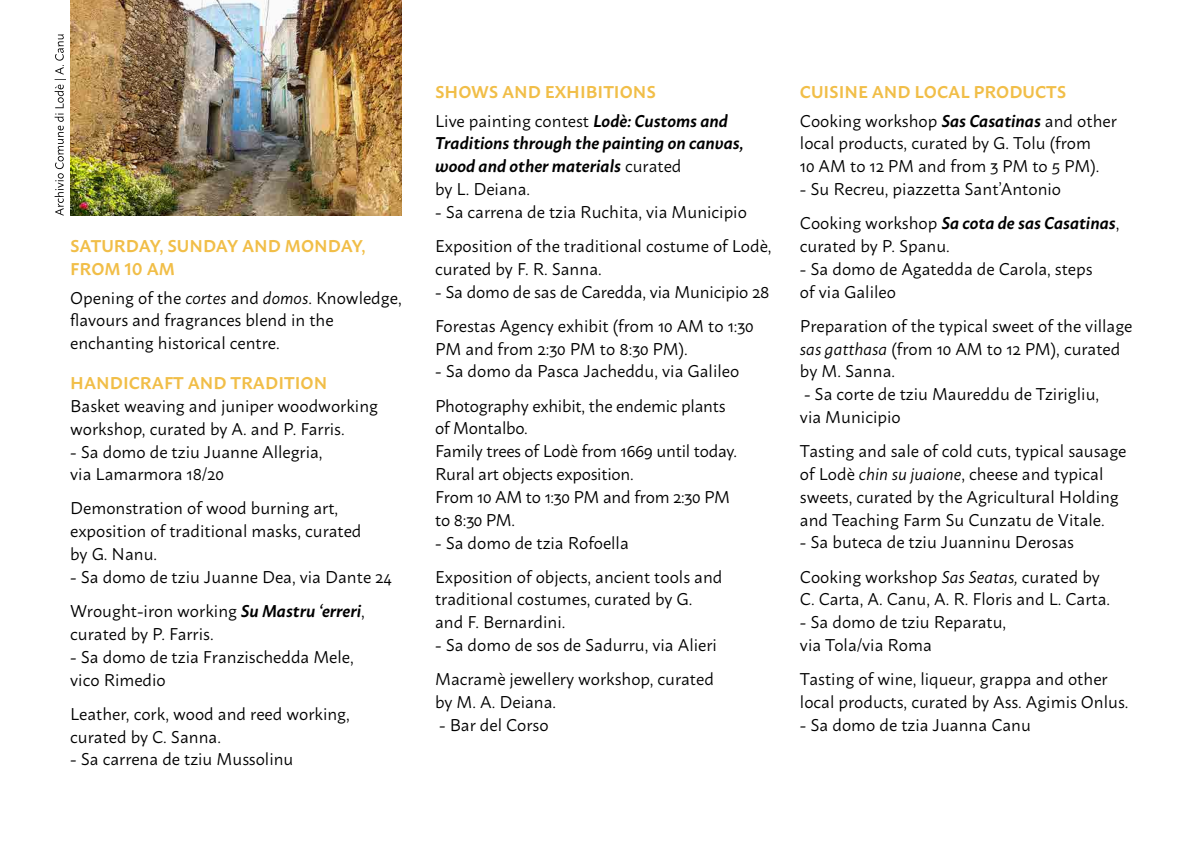
<style>
.page{position:relative;width:1191px;height:851px;background:#fff}
.page>*{position:absolute;margin:0;border:0;box-sizing:border-box;transform-origin:0 0}
.t1{font:17px/22.8px "Macho";color:#000}
.t2{font:600 17px/28.4px "Macho";color:#f1be48}
.t3{font:italic 600 17px/22.8px "Macho";color:#000}
.s1{font-style:italic}
.s2{font-weight:600;font-style:italic}
.s3{font-weight:400;color:#000}
.s4{font-style:italic;color:#000}
.s5{font-weight:400;font-style:normal}
</style>
<div class="page">
<img style="left:70px;top:0;width:331px;height:216px">
<svg style="left:54px;top:34px;width:12px;height:182px"></svg>
<p class="t2" style="left:70px;top:233px;width:297px;line-height:22.8px">SATURDAY, SUNDAY AND MONDAY,<br>FROM 10 AM</p>
<p class="t1" style="left:70px;top:284px;width:333px">Opening of the <span class="s1">cortes</span> and <span class="s1">domos</span>. Knowledge, flavours and fragrances blend in the enchanting historical centre.</p>
<p class="t2" style="left:70px;top:367px;width:258px">HANDICRAFT AND TRADITION</p>
<p class="t1" style="left:70px;top:393px;width:309px">Basket weaving and juniper woodworking workshop, curated by A. and P. Farris.</p>
<p class="t1" style="left:70px;top:438px;width:254px">- Sa domo de tziu Juanne Allegria, via Lamarmora 18/20</p>
<p class="t1" style="left:70px;top:495px;width:293px">Demonstration of wood burning art, exposition of traditional masks, curated by G. Nanu.</p>
<p class="t1" style="left:70px;top:558px;width:323px;line-height:34.2px">- Sa domo de tziu Juanne Dea, via Dante 24<br>Wrought-iron working <span class="s2">Su Mastru ‘erreri</span>,</p>
<p class="t1" style="left:70px;top:620px;width:145px">curated by P. Farris.</p>
<p class="t1" style="left:70px;top:643px;width:285px">- Sa domo de tzia Franzischedda Mele, vico Rimedio</p>
<p class="t1" style="left:70px;top:700px;width:281px">Leather, cork, wood and reed working, curated by C. Sanna.</p>
<p class="t1" style="left:70px;top:746px;width:225px">- Sa carrena de tziu Mussolinu</p>
<p class="t2" style="left:435px;top:76px;width:294px">SHOWS AND EXHIBITIONS<br><span class="s3">Live painting contest</span> <span class="s4">Lodè: Customs and</span></p>
<p class="t3" style="left:435px;top:131px;width:310px">Traditions through the painting on canvas, wood and other materials <span class="s5">curated<br>by L. Deiana.</span></p>
<p class="t1" style="left:435px;top:193px;width:338px;line-height:34.2px">- Sa carrena de tzia Ruchita, via Municipio<br>Exposition of the traditional costume of Lodè,</p>
<p class="t1" style="left:435px;top:256px;width:168px">curated by F. R. Sanna.</p>
<p class="t1" style="left:435px;top:273px;width:336px;line-height:34.2px">- Sa domo de sas de Caredda, via Municipio 28<br>Forestas Agency exhibit (from 10 AM to 1:30</p>
<p class="t1" style="left:435px;top:335px;width:254px">PM and from 2:30 PM to 8:30 PM).</p>
<p class="t1" style="left:435px;top:352px;width:306px;line-height:34.2px">- Sa domo da Pasca Jacheddu, via Galileo<br>Photography exhibit, the endemic plants</p>
<p class="t1" style="left:435px;top:415px;width:304px">of Montalbo.<br>Family trees of Lodè from 1669 until today.<br>Rural art objects exposition.<br>From 10 AM to 1:30 PM and from 2:30 PM to 8:30 PM.</p>
<p class="t1" style="left:435px;top:523px;width:289px;line-height:34.2px">- Sa domo de tzia Rofoella<br>Exposition of objects, ancient tools and</p>
<p class="t1" style="left:435px;top:586px;width:259px">traditional costumes, curated by G. and F. Bernardini.</p>
<p class="t1" style="left:435px;top:626px;width:283px;line-height:34.2px">- Sa domo de sos de Sadurru, via Alieri<br>Macramè jewellery workshop, curated</p>
<p class="t1" style="left:435px;top:688px;width:123px">by M. A. Deiana.</p>
<p class="t1" style="left:439px;top:711px;width:111px">- Bar del Corso</p>
<p class="t2" style="left:800px;top:76px;width:318px">CUISINE AND LOCAL PRODUCTS<br><span class="s3">Cooking workshop</span> <span class="s4">Sas Casatinas</span> <span class="s3">and other</span></p>
<p class="t1" style="left:800px;top:130px;width:301px">local products, curated by G. Tolu (from<br>10 AM to 12 PM and from 3 PM to 5 PM).</p>
<p class="t1" style="left:800px;top:170px;width:321px;line-height:34.2px">- Su Recreu, piazzetta Sant’Antonio<br>Cooking workshop <span class="s2">Sa cota de sas Casatinas</span>,</p>
<p class="t1" style="left:800px;top:233px;width:151px">curated by P. Spanu.</p>
<p class="t1" style="left:800px;top:256px;width:294px">- Sa domo de Agatedda de Carola, steps of via Galileo</p>
<p class="t1" style="left:800px;top:312px;width:334px">Preparation of the typical sweet of the village <span class="s1">sas gatthasa</span> (from 10 AM to 12 PM), curated by M. Sanna.</p>
<p class="t1" style="left:800px;top:381px;width:301px">- Sa corte de tziu Maureddu de Tzirigliu, via Municipio</p>
<p class="t1" style="left:800px;top:438px;width:328px">Tasting and sale of cold cuts, typical sausage of Lodè <span class="s1">chin su juaione</span>, cheese and typical sweets, curated by the Agricultural Holding and Teaching Farm Su Cunzatu de Vitale.</p>
<p class="t1" style="left:800px;top:523px;width:301px;line-height:34.2px">- Sa buteca de tziu Juanninu Derosas<br>Cooking workshop <span class="s1">Sas Seatas,</span> curated by</p>
<p class="t1" style="left:800px;top:586px;width:312px">C. Carta, A. Canu, A. R. Floris and L. Carta.</p>
<p class="t1" style="left:800px;top:609px;width:208px">- Sa domo de tziu Reparatu, via Tola/via Roma</p>
<p class="t1" style="left:800px;top:666px;width:330px">Tasting of wine, liqueur, grappa and other local products, curated by Ass. Agimis Onlus.</p>
<p class="t1" style="left:800px;top:711px;width:232px">- Sa domo de tzia Juanna Canu</p>
</div>
